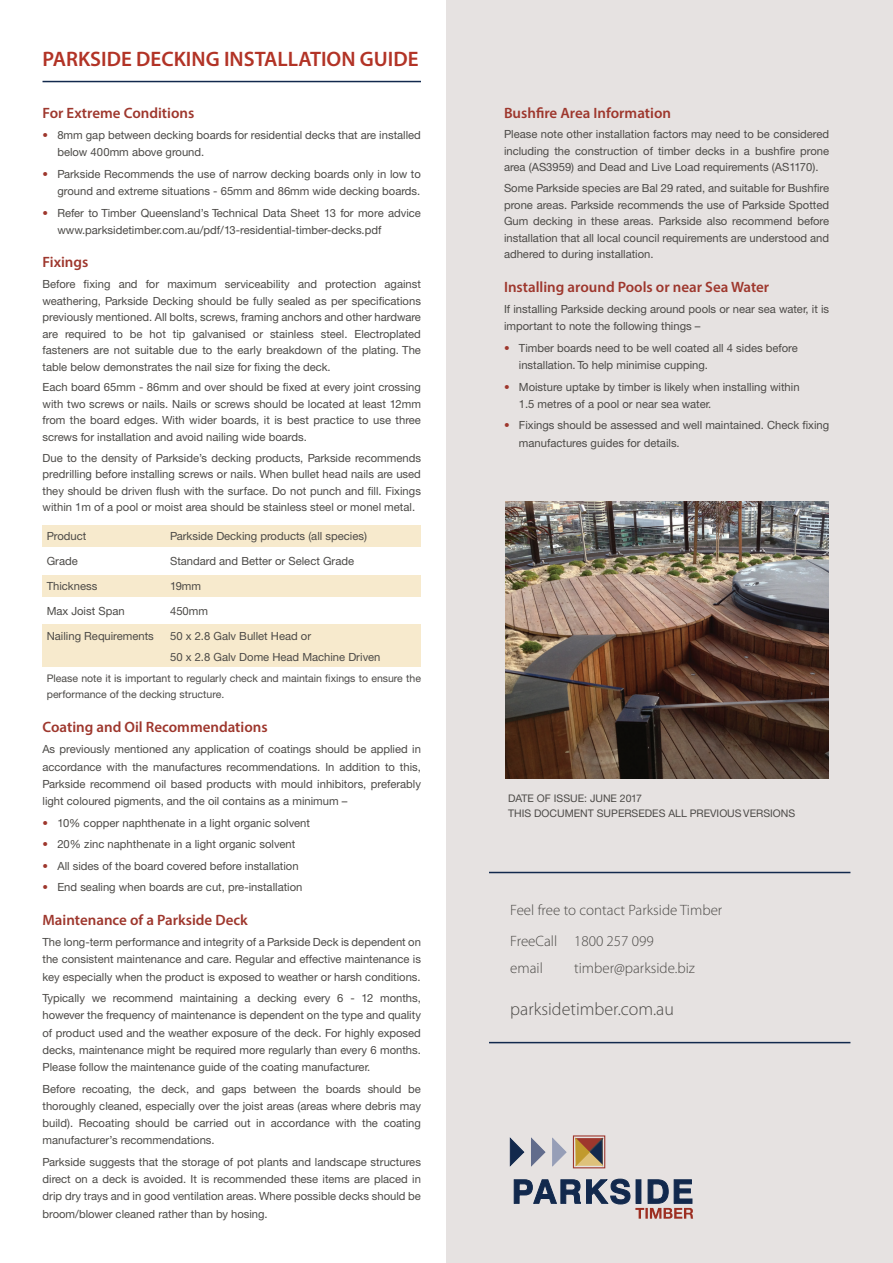
<style>
.page{position:relative;width:893px;height:1263px;background:#fff}
.page>*{position:absolute;margin:0;border:0;box-sizing:border-box;transform-origin:0 0}
.t1{font:600 21px "Myriad Pro";color:#b23326}
.t2{font:300 18px "Myriad Pro";color:#4c4a47}
.t3{font:600 15px "Myriad Pro";color:#9e372d}
.t4{font:300 15px/31px "Myriad Pro";color:#4c4a47}
.t5{font:11.25px/17.2px "Helvetica Neue CE";color:#4c4a47;text-align:justify}
.t6{font:10.5px/16.5px "Helvetica Neue CE";color:#4c4a47}
.s1{color:#9e372d}
</style>
<div class="page">
<div style="left:43px;top:625px;width:378px;height:42px;background:#f7eacd"></div>
<div style="left:43px;top:576px;width:378px;height:21px;background:#f7eacd"></div>
<div style="left:43px;top:525px;width:378px;height:21px;background:#f7eacd"></div>
<hr style="left:43px;top:81px;width:378px;height:1px;background:#12294d">
<div style="left:446px;top:0;width:447px;height:1263px;background:#e6e2e1"></div>
<svg style="left:510px;top:1138px;width:183px;height:66px"></svg>
<img style="left:635px;top:1208px;width:58px;height:11px">
<hr style="left:489px;top:872px;width:361px;height:1px;background:#12294d">
<hr style="left:489px;top:1042px;width:361px;height:1px;background:#12294d">
<img style="left:505px;top:502px;width:323px;height:276px">
<h1 class="t1" style="left:43px;top:45px;width:378px">PARKSIDE DECKING INSTALLATION GUIDE</h1>
<h3 class="t3" style="left:43px;top:103px;width:153px">For Extreme Conditions</h3>
<p class="t5" style="left:57px;top:127px;width:365px;text-indent:-15px"><span class="s1">•</span> 8mm gap between decking boards for residential decks that are installed below 400mm above ground.</p>
<p class="t5" style="left:43px;top:165px;width:380px;text-align:right"><span class="s1">•</span> Parkside Recommends the use of narrow decking boards only in low to ground and extreme situations - 65mm and 86mm wide decking boards.</p>
<p class="t5" style="left:57px;top:204px;width:365px;text-indent:-15px"><span class="s1">•</span> Refer to Timber Queensland’s Technical Data Sheet 13 for more advice www.parksidetimber.com.au/pdf/13-residential-timber-decks.pdf</p>
<h3 class="t3" style="left:43px;top:253px;width:47px">Fixings</h3>
<p class="t5" style="left:43px;top:276px;width:380px;line-height:16.5px">Before fixing and for maximum serviceability and protection against weathering, Parkside Decking should be fully sealed as per specifications previously mentioned. All bolts, screws, framing anchors and other hardware are required to be hot tip galvanised or stainless steel. Electroplated fasteners are not suitable due to the early breakdown of the plating. The table below demonstrates the nail size for fixing the deck.</p>
<p class="t5" style="left:43px;top:379px;width:380px;line-height:16.5px">Each board 65mm - 86mm and over should be fixed at every joint crossing with two screws or nails. Nails or screws should be located at least 12mm from the board edges. With wider boards, it is best practice to use three screws for installation and avoid nailing wide boards.</p>
<p class="t5" style="left:43px;top:449px;width:380px;line-height:16.5px">Due to the density of Parkside’s decking products, Parkside recommends predrilling before installing screws or nails. When bullet head nails are used they should be driven flush with the surface. Do not punch and fill. Fixings within 1m of a pool or moist area should be stainless steel or monel metal.</p>
<p class="t5" style="left:47px;top:528px;width:41px">Product</p>
<p class="t5" style="left:170px;top:528px;width:198px">Parkside Decking products (all species)</p>
<p class="t5" style="left:47px;top:553px;width:33px">Grade</p>
<p class="t5" style="left:170px;top:553px;width:185px">Standard and Better or Select Grade</p>
<p class="t5" style="left:47px;top:578px;width:52px">Thickness</p>
<p class="t5" style="left:170px;top:578px;width:33px">19mm</p>
<p class="t5" style="left:47px;top:603px;width:79px">Max Joist Span</p>
<p class="t5" style="left:170px;top:603px;width:39px">450mm</p>
<p class="t5" style="left:47px;top:628px;width:109px">Nailing Requirements</p>
<p class="t5" style="left:170px;top:626px;width:212px;line-height:20.7px">50 x 2.8 Galv Bullet Head or<br>50 x 2.8 Galv Dome Head Machine Driven</p>
<p class="t6" style="left:47px;top:670px;width:376px">Please note it is important to regularly check and maintain fixings to ensure the performance of the decking structure.</p>
<h3 class="t3" style="left:43px;top:717px;width:227px">Coating and Oil Recommendations</h3>
<p class="t5" style="left:43px;top:741px;width:380px">As previously mentioned any application of coatings should be applied in accordance with the manufactures recommendations. In addition to this, Parkside recommend oil based products with mould inhibitors, preferably light coloured pigments, and the oil contains as a minimum –</p>
<p class="t5" style="left:43px;top:814px;width:269px"><span class="s1">•</span> 10% copper naphthenate in a light organic solvent</p>
<p class="t5" style="left:43px;top:836px;width:254px"><span class="s1">•</span> 20% zinc naphthenate in a light organic solvent</p>
<p class="t5" style="left:43px;top:857px;width:258px"><span class="s1">•</span> All sides of the board covered before installation</p>
<p class="t5" style="left:43px;top:879px;width:261px"><span class="s1">•</span> End sealing when boards are cut, pre-installation</p>
<h3 class="t3" style="left:43px;top:910px;width:207px">Maintenance of a Parkside Deck</h3>
<p class="t5" style="left:43px;top:934px;width:380px">The long-term performance and integrity of a Parkside Deck is dependent on the consistent maintenance and care. Regular and effective maintenance is key especially when the product is exposed to weather or harsh conditions.</p>
<p class="t5" style="left:43px;top:990px;width:380px">Typically we recommend maintaining a decking every 6 - 12 months, however the frequency of maintenance is dependent on the type and quality of product used and the weather exposure of the deck. For highly exposed decks, maintenance might be required more regularly than every 6 months.<br>Please follow the maintenance guide of the coating manufacturer.</p>
<p class="t5" style="left:43px;top:1080px;width:380px">Before recoating, the deck, and gaps between the boards should be thoroughly cleaned, especially over the joist areas (areas where debris may build). Recoating should be carried out in accordance with the coating manufacturer’s recommendations.</p>
<p class="t5" style="left:43px;top:1153px;width:380px">Parkside suggests that the storage of pot plants and landscape structures direct on a deck is avoided. It is recommended these items are placed in drip dry trays and in good ventilation areas. Where possible decks should be broom/blower cleaned rather than by hosing.</p>
<h3 class="t3" style="left:504px;top:103px;width:169px">Bushfire Area Information</h3>
<p class="t5" style="left:504px;top:126px;width:327px;line-height:16.5px">Please note other installation factors may need to be considered including the construction of timber decks in a bushfire prone area (AS3959) and Dead and Live Load requirements (AS1170).</p>
<p class="t5" style="left:504px;top:180px;width:327px;line-height:16.5px">Some Parkside species are Bal 29 rated, and suitable for Bushfire prone areas. Parkside recommends the use of Parkside Spotted Gum decking in these areas. Parkside also recommend before installation that all local council requirements are understood and adhered to during installation.</p>
<h3 class="t3" style="left:504px;top:277px;width:267px">Installing around Pools or near Sea Water</h3>
<p class="t5" style="left:504px;top:301px;width:327px">If installing Parkside decking around pools or near sea water, it is important to note the following things –</p>
<p class="t5" style="left:519px;top:339px;width:280px;text-indent:-15px"><span class="s1">•</span> Timber boards need to be well coated all 4 sides before installation. To help minimise cupping.</p>
<p class="t5" style="left:519px;top:378px;width:282px;text-indent:-15px"><span class="s1">•</span> Moisture uptake by timber is likely when installing within<br>1.5 metres of a pool or near sea water.</p>
<p class="t5" style="left:519px;top:417px;width:312px;text-indent:-15px"><span class="s1">•</span> Fixings should be assessed and well maintained. Check fixing manufactures guides for details.</p>
<p class="t6" style="left:508px;top:791px;width:289px;line-height:15px">DATE OF ISSUE: JUNE 2017<br>THIS DOCUMENT SUPERSEDES ALL PREVIOUS VERSIONS</p>
<h3 class="t4" style="left:510px;top:894px;width:214px">Feel free to contact Parkside Timber<br>FreeCall 1800 257 099</h3>
<h3 class="t4" style="left:510px;top:952px;width:34px">email</h3>
<h3 class="t4" style="left:574px;top:952px;width:122px">timber@parkside.biz</h3>
<h2 class="t2" style="left:510px;top:998px;width:165px">parksidetimber.com.au</h2>
</div>
